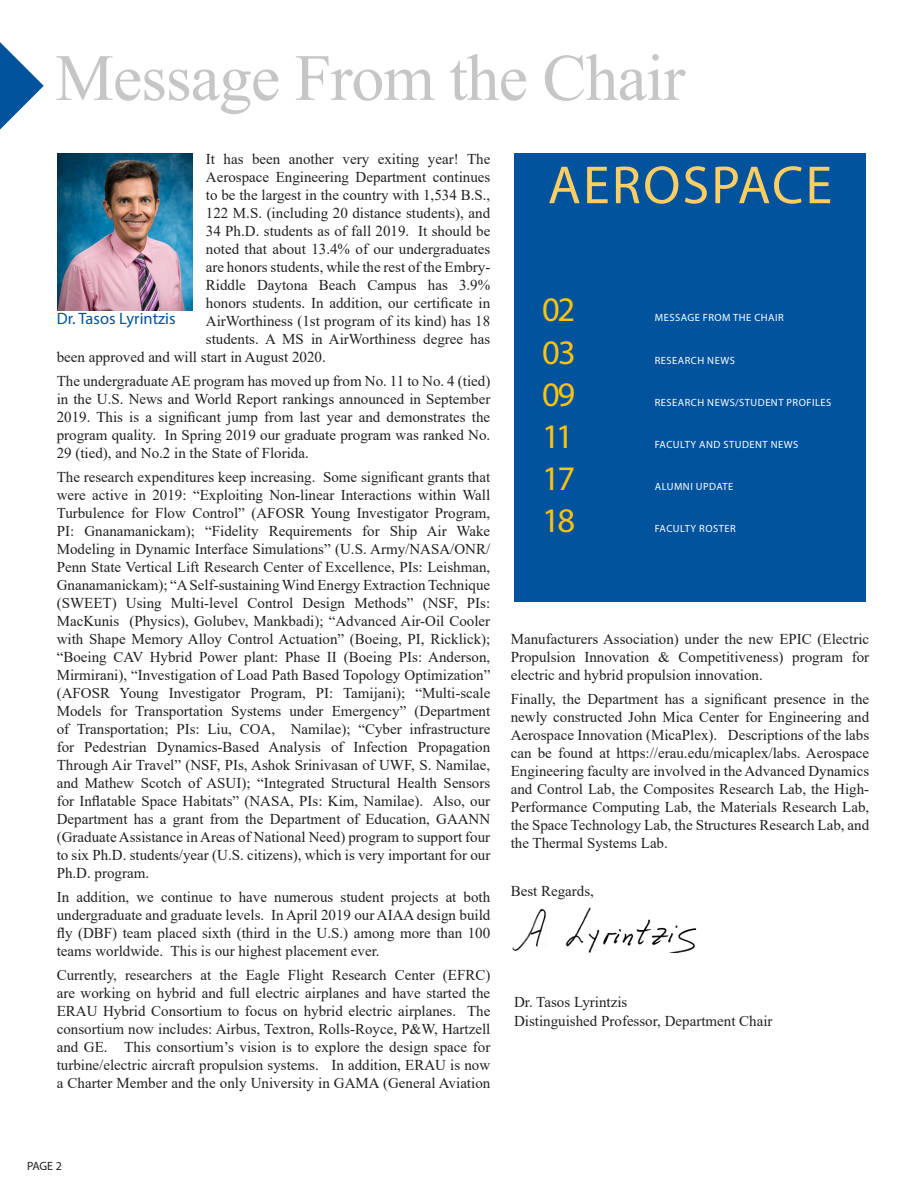
<style>
.page{position:relative;width:918px;height:1188px;background:#fff}
.page>*{position:absolute;margin:0;border:0;box-sizing:border-box;transform-origin:0 0}
.t1{font:66px "Times New Roman";letter-spacing:-.015em;color:#c8c5c8}
.Subhead_3{font:54px "Myriad Pro";letter-spacing:.04em;color:#fecd64}
.t2{font:34.5px "Myriad Pro";letter-spacing:-.07em;color:#fec210}
.deb-times14-18{font:16.5px "Myriad Pro";color:#01539e}
.Berthold_Subhead_2{font:15px/18px "Times New Roman";color:#231f20;text-align:justify}
.deb-times14-18-2{font:15px/18.8px "Times New Roman";color:#231f20}
.t3{font:12px "Myriad Pro";color:#231f20}
.t4{font:10.5px "Myriad Pro";letter-spacing:.045em;color:#fff}
</style>
<div class="page">
<svg style="left:0;top:42px;width:44px;height:88px"></svg>
<div style="left:514px;top:153px;width:352px;height:449px;background:#01539e"></div>
<img style="left:57px;top:153px;width:135px;height:157px">
<img style="left:512px;top:907px;width:185px;height:46px">
<p class="t1" style="left:55px;top:31px;width:631px">Message From the Chair</p>
<p class="Berthold_Subhead_2" style="left:206px;top:149px;width:286px">It has been another very exiting year! The</p>
<p class="Berthold_Subhead_2" style="left:206px;top:167px;width:286px">Aerospace Engineering Department continues</p>
<p class="Berthold_Subhead_2" style="left:206px;top:185px;width:286px">to be the largest in the country with 1,534 B.S.,</p>
<p class="Berthold_Subhead_2" style="left:206px;top:203px;width:286px">122 M.S. (including 20 distance students), and</p>
<p class="Berthold_Subhead_2" style="left:206px;top:221px;width:286px">34 Ph.D. students as of fall 2019. It should be</p>
<p class="Berthold_Subhead_2" style="left:206px;top:239px;width:286px">noted that about 13.4% of our undergraduates</p>
<p class="Berthold_Subhead_2" style="left:206px;top:257px;width:286px">are honors students, while the rest of the Embry-</p>
<p class="Berthold_Subhead_2" style="left:206px;top:275px;width:286px">Riddle Daytona Beach Campus has 3.9%</p>
<p class="Berthold_Subhead_2" style="left:206px;top:293px;width:286px">honors students. In addition, our certificate in</p>
<p class="Berthold_Subhead_2" style="left:206px;top:311px;width:286px">AirWorthiness (1st program of its kind) has 18</p>
<p class="Berthold_Subhead_2" style="left:206px;top:329px;width:286px">students. A MS in AirWorthiness degree has</p>
<p class="Berthold_Subhead_2" style="left:57px;top:347px;width:271px">been approved and will start in August 2020.</p>
<p class="Berthold_Subhead_2" style="left:57px;top:371px;width:435px">The undergraduate AE program has moved up from No. 11 to No. 4 (tied) in the U.S. News and World Report rankings announced in September 2019. This is a significant jump from last year and demonstrates the program quality. In Spring 2019 our graduate program was ranked No.<br>29 (tied), and No.2 in the State of Florida.</p>
<p class="Berthold_Subhead_2" style="left:57px;top:467px;width:435px">The research expenditures keep increasing. Some significant grants that were active in 2019: “Exploiting Non-linear Interactions within Wall Turbulence for Flow Control” (AFOSR Young Investigator Program, PI: Gnanamanickam); “Fidelity Requirements for Ship Air Wake Modeling in Dynamic Interface Simulations” (U.S. Army/NASA/ONR/ Penn State Vertical Lift Research Center of Excellence, PIs: Leishman, Gnanamanickam); “A Self-sustaining Wind Energy Extraction Technique (SWEET) Using Multi-level Control Design Methods” (NSF, PIs:<br>MacKunis (Physics), Golubev, Mankbadi); “Advanced Air-Oil Cooler with Shape Memory Alloy Control Actuation” (Boeing, PI, Ricklick); “Boeing CAV Hybrid Power plant: Phase II (Boeing PIs: Anderson, Mirmirani), “Investigation of Load Path Based Topology Optimization” (AFOSR Young Investigator Program, PI: Tamijani); “Multi-scale Models for Transportation Systems under Emergency” (Department of Transportation; PIs: Liu, COA, Namilae); “Cyber infrastructure for Pedestrian Dynamics-Based Analysis of Infection Propagation Through Air Travel” (NSF, PIs, Ashok Srinivasan of UWF, S. Namilae, and Mathew Scotch of ASUI); “Integrated Structural Health Sensors for Inflatable Space Habitats” (NASA, PIs: Kim, Namilae). Also, our Department has a grant from the Department of Education, GAANN (Graduate Assistance in Areas of National Need) program to support four to six Ph.D. students/year (U.S. citizens), which is very important for our Ph.D. program.</p>
<p class="Berthold_Subhead_2" style="left:57px;top:887px;width:435px">In addition, we continue to have numerous student projects at both undergraduate and graduate levels. In April 2019 our AIAA design build fly (DBF) team placed sixth (third in the U.S.) among more than 100 teams worldwide. This is our highest placement ever.</p>
<p class="Berthold_Subhead_2" style="left:57px;top:965px;width:435px">Currently, researchers at the Eagle Flight Research Center (EFRC) are working on hybrid and full electric airplanes and have started the ERAU Hybrid Consortium to focus on hybrid electric airplanes. The consortium now includes: Airbus, Textron, Rolls-Royce, P&amp;W, Hartzell and GE. This consortium’s vision is to explore the design space for turbine/electric aircraft propulsion systems. In addition, ERAU is now a Charter Member and the only University in GAMA (General Aviation</p>
<p class="deb-times14-18" style="left:57px;top:309px;width:120px">Dr. Tasos Lyrintzis</p>
<p class="Subhead_3" style="left:548px;top:152px;width:286px">AEROSPACE</p>
<p class="t2" style="left:542px;top:289px;width:34px">02</p>
<p class="t2" style="left:542px;top:331px;width:35px">03</p>
<p class="t2" style="left:542px;top:373px;width:34px">09</p>
<p class="t2" style="left:542px;top:415px;width:33px">11</p>
<p class="t2" style="left:542px;top:457px;width:34px">17</p>
<p class="t2" style="left:542px;top:499px;width:34px">18</p>
<p class="t4" style="left:655px;top:311px;width:130px">MESSAGE FROM THE CHAIR</p>
<p class="t4" style="left:655px;top:354px;width:82px">RESEARCH NEWS</p>
<p class="t4" style="left:655px;top:396px;width:178px">RESEARCH NEWS/STUDENT PROFILES</p>
<p class="t4" style="left:655px;top:438px;width:145px">FACULTY AND STUDENT NEWS</p>
<p class="t4" style="left:655px;top:480px;width:80px">ALUMNI UPDATE</p>
<p class="t4" style="left:655px;top:522px;width:82px">FACULTY ROSTER</p>
<p class="Berthold_Subhead_2" style="left:511px;top:630px;width:360px">Manufacturers Association) under the new EPIC (Electric Propulsion Innovation &amp; Competitiveness) program for electric and hybrid propulsion innovation.</p>
<p class="Berthold_Subhead_2" style="left:511px;top:690px;width:360px">Finally, the Department has a significant presence in the newly constructed John Mica Center for Engineering and Aerospace Innovation (MicaPlex). Descriptions of the labs can be found at https://erau.edu/micaplex/labs. Aerospace Engineering faculty are involved in the Advanced Dynamics and Control Lab, the Composites Research Lab, the High-Performance Computing Lab, the Materials Research Lab, the Space Technology Lab, the Structures Research Lab, and the Thermal Systems Lab.</p>
<p class="Berthold_Subhead_2" style="left:511px;top:882px;width:85px">Best Regards,</p>
<p class="deb-times14-18-2" style="left:514px;top:992px;width:260px">Dr. Tasos Lyrintzis<br>Distinguished Professor, Department Chair</p>
<p class="t3" style="left:27px;top:1159px;width:36px">PAGE 2</p>
</div>
